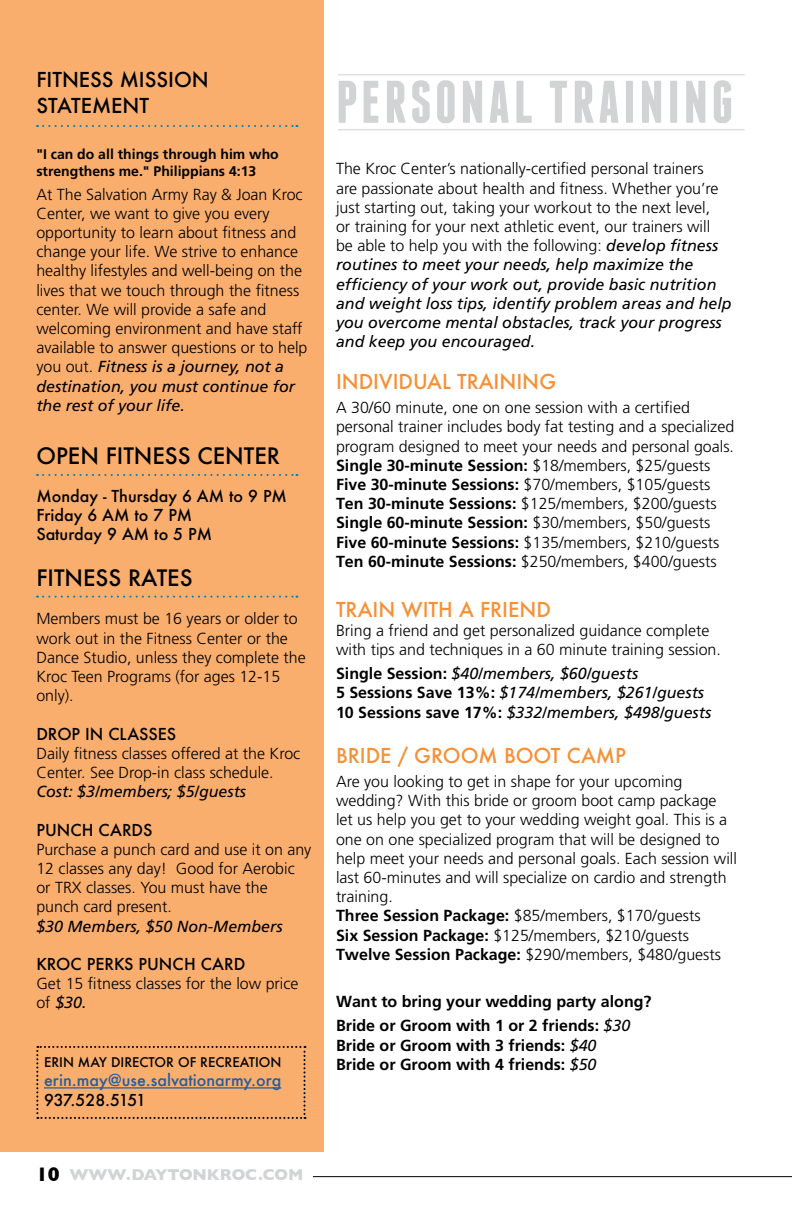
<style>
.page{position:relative;width:792px;height:1224px;background:#fff}
.page>*{position:absolute;margin:0;border:0;box-sizing:border-box;transform-origin:0 0}
.t1{font:700 60px "Franchise";letter-spacing:.06em;color:#d1d3d4}
.t2{font:500 22px "Futura";color:#000}
.t3{font:500 20px "Futura";color:#f78f35}
.t4{font:500 20px/26.4px "Futura";color:#000}
.t5{font:300 16px/19.2px "Frutiger";color:#000}
.t6{font:italic 16px/19.2px "Frutiger";color:#000}
.t7{font:700 16px/23.8px "Frutiger";color:#000}
.t8{font:500 16px/19.2px "Futura";color:#000}
.t9{font:500 16px "Futura";color:#215e9e}
.t10{font:700 16px "Gill Sans";color:#d1d3d4}
.t11{font:500 16px "Futura";letter-spacing:-.045em;color:#000}
.t12{font:700 14px/16.8px "Frutiger";color:#000}
.t13{font:500 13px "Futura";color:#000}
.s1{font-weight:400;font-style:italic}
.s2{font-weight:700}
.s3{font-weight:700;font-style:normal}
.s4{font-size:20px;color:#000}
</style>
<div class="page">
<hr style="left:313px;top:1176px;width:479px;height:1px;background:#000">
<hr style="left:338px;top:129px;width:407px;height:1px;background:#d1d3d4">
<hr style="left:338px;top:74px;width:407px;height:1px;background:#d1d3d4">
<div style="left:0;top:0;width:324px;height:1152px;background:#faae6e"></div>
<svg style="left:36px;top:1046px;width:270px;height:73px"></svg>
<svg style="left:37px;top:125px;width:260px;height:2px"></svg>
<svg style="left:37px;top:474px;width:260px;height:2px"></svg>
<svg style="left:37px;top:596px;width:260px;height:2px"></svg>
<p class="t4" style="left:36px;top:66px;width:174px">FITNESS MISSION<br>STATEMENT</p>
<p class="t12" style="left:36px;top:145px;width:244px">"I can do all things through him who strengthens me." Philippians 4:13</p>
<p class="t5" style="left:36px;top:184px;width:273px">At The Salvation Army Ray &amp; Joan Kroc Center, we want to give you every opportunity to learn about fitness and change your life. We strive to enhance healthy lifestyles and well-being on the lives that we touch through the fitness center. We will provide a safe and welcoming environment and have staff available to answer questions or to help you out. <span class="s1">Fitness is a journey, not a destination, you must continue for the rest of your life.</span></p>
<h2 class="t2" style="left:36px;top:440px;width:245px">OPEN FITNESS CENTER</h2>
<p class="t8" style="left:36px;top:486px;width:252px">Monday - Thursday 6 AM to 9 PM<br>Friday 6 AM to 7 PM<br>Saturday 9 AM to 5 PM</p>
<h2 class="t2" style="left:36px;top:563px;width:158px">FITNESS RATES</h2>
<p class="t5" style="left:36px;top:609px;width:271px">Members must be 16 years or older to work out in the Fitness Center or the<br>Dance Studio, unless they complete the<br>Kroc Teen Programs (for ages 12-15 only).</p>
<p class="t8" style="left:36px;top:724px;width:141px">DROP IN CLASSES</p>
<p class="t5" style="left:36px;top:744px;width:266px">Daily fitness classes offered at the Kroc<br>Center. See Drop-in class schedule.</p>
<p class="t6" style="left:36px;top:782px;width:211px">Cost: $3/members; $5/guests</p>
<p class="t8" style="left:36px;top:820px;width:118px">PUNCH CARDS</p>
<p class="t5" style="left:36px;top:840px;width:277px">Purchase a punch card and use it on any<br>12 classes any day! Good for Aerobic or TRX classes. You must have the punch card present.</p>
<p class="t6" style="left:36px;top:916px;width:248px">$30 Members, $50 Non-Members</p>
<p class="t8" style="left:36px;top:954px;width:211px">KROC PERKS PUNCH CARD</p>
<p class="t5" style="left:36px;top:974px;width:264px">Get 15 fitness classes for the low price of <span class="s1">$30.</span></p>
<h1 class="t1" style="left:336px;top:74px;width:399px">PERSONAL TRAINING</h1>
<p class="t5" style="left:336px;top:159px;width:397px">The Kroc Center’s nationally-certified personal trainers<br>are passionate about health and fitness. Whether you’re just starting out, taking your workout to the next level,<br>or training for your next athletic event, our trainers will<br>be able to help you with the following: <span class="s1">develop fitness routines to meet your needs, help maximize the efficiency of your work out, provide basic nutrition and weight loss tips, identify problem areas and help you overcome mental obstacles, track your progress and keep you encouraged.</span></p>
<p class="t3" style="left:336px;top:368px;width:222px">INDIVIDUAL TRAINING</p>
<p class="t5" style="left:336px;top:398px;width:400px">A 30/60 minute, one on one session with a certified personal trainer includes body fat testing and a specialized program designed to meet your needs and personal goals.<br><span class="s2">Single 30-minute Session:</span> $18/members, $25/guests <span class="s2">Five 30-minute Sessions:</span> $70/members, $105/guests <span class="s2">Ten 30-minute Sessions:</span> $125/members, $200/guests <span class="s2">Single 60-minute Session:</span> $30/members, $50/guests <span class="s2">Five 60-minute Sessions:</span> $135/members, $210/guests <span class="s2">Ten 60-minute Sessions:</span> $250/members, $400/guests</p>
<p class="t3" style="left:336px;top:596px;width:216px">TRAIN WITH A FRIEND</p>
<p class="t5" style="left:336px;top:621px;width:386px">Bring a friend and get personalized guidance complete with tips and techniques in a 60 minute training session.</p>
<p class="t6" style="left:336px;top:664px;width:377px"><span class="s3">Single Session:</span> $40/members, $60/guests<br><span class="s3">5 Sessions Save 13%:</span> $174/members, $261/guests<br><span class="s3">10 Sessions save 17%:</span> $332/members, $498/guests</p>
<p class="t3" style="left:336px;top:742px;width:291px">BRIDE / GROOM BOOT CAMP</p>
<p class="t5" style="left:336px;top:772px;width:402px">Are you looking to get in shape for your upcoming wedding? With this bride or groom boot camp package let us help you get to your wedding weight goal. This is a one on one specialized program that will be designed to help meet your needs and personal goals. Each session will last 60-minutes and will specialize on cardio and strength training.<br><span class="s2">Three Session Package:</span> $85/members, $170/guests<br><span class="s2">Six Session Package:</span> $125/members, $210/guests <span class="s2">Twelve Session Package:</span> $290/members, $480/guests</p>
<p class="t7" style="left:336px;top:990px;width:317px">Want to bring your wedding party along?<br>Bride or Groom with 1 or 2 friends: <span class="s1">$30</span></p>
<p class="t7" style="left:336px;top:1033px;width:262px">Bride or Groom with 3 friends: <span class="s1">$40</span></p>
<p class="t13" style="left:44px;top:1053px;width:239px">ERIN MAY DIRECTOR OF RECREATION</p>
<p class="t7" style="left:336px;top:1052px;width:262px">Bride or Groom with 4 friends: <span class="s1">$50</span></p>
<p class="t9" style="left:44px;top:1069px;width:239px">erin.may@use.salvationarmy.org</p>
<p class="t11" style="left:44px;top:1089px;width:103px">937.528.5151</p>
<p class="t10" style="left:36px;top:1162px;width:269px"><span class="s4">10</span> WWW.DAYTONKROC.COM</p>
</div>
